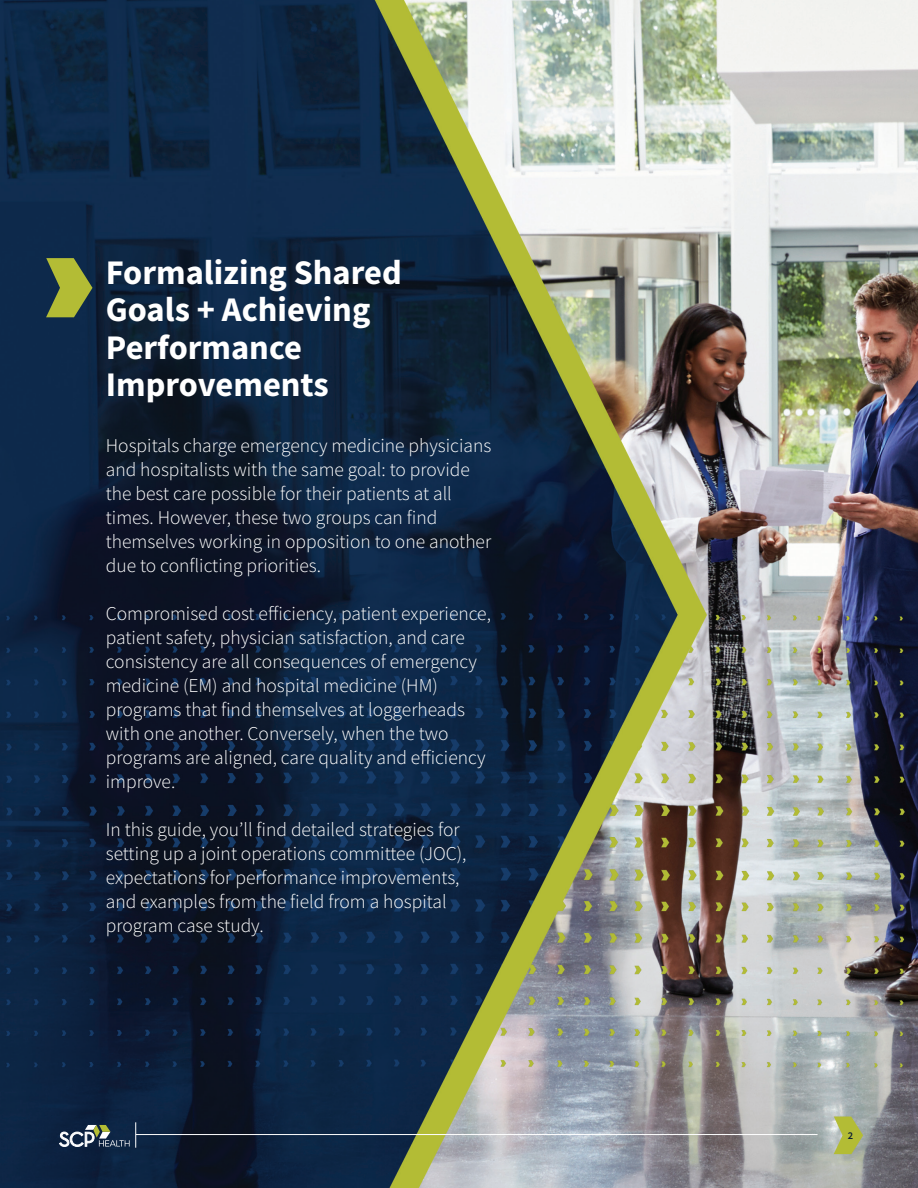
<style>
.page{position:relative;width:918px;height:1188px;background:#fff}
.page>*{position:absolute;margin:0;border:0;box-sizing:border-box;transform-origin:0 0}
.t1{font:700 34.5px/37.5px "Source Sans Pro";color:#fff}
.t2{font:300 19.5px/24px "Source Sans Pro";color:#fff}
.t3{font:600 10.5px "Source Sans Pro";color:#0a1d35}
</style>
<div class="page">
<img style="left:0;top:0;width:918px;height:1188px">
<svg style="left:46px;top:258px;width:47px;height:59px;background:#76863c"></svg>
<hr style="left:136px;top:1134px;width:682px;height:1px;background:#fff">
<svg style="left:59px;top:1122px;width:77px;height:26px;background:#455667"></svg>
<svg style="left:834px;top:1117px;width:29px;height:37px"></svg>
<h1 class="t1" style="left:106px;top:253px;width:298px">Formalizing Shared<br>Goals + Achieving<br>Performance<br>Improvements</h1>
<p class="t2" style="left:106px;top:434px;width:387px">Hospitals charge emergency medicine physicians and hospitalists with the same goal: to provide the best care possible for their patients at all times. However, these two groups can find themselves working in opposition to one another due to conflicting priorities.</p>
<p class="t2" style="left:106px;top:602px;width:387px">Compromised cost efficiency, patient experience, patient safety, physician satisfaction, and care consistency are all consequences of emergency medicine (EM) and hospital medicine (HM) programs that find themselves at loggerheads with one another. Conversely, when the two programs are aligned, care quality and efficiency improve.</p>
<p class="t2" style="left:106px;top:818px;width:362px">In this guide, you’ll find detailed strategies for setting up a joint operations committee (JOC), expectations for performance improvements, and examples from the field from a hospital program case study.</p>
<p class="t3" style="left:848px;top:1129px;width:7px">2</p>
</div>
